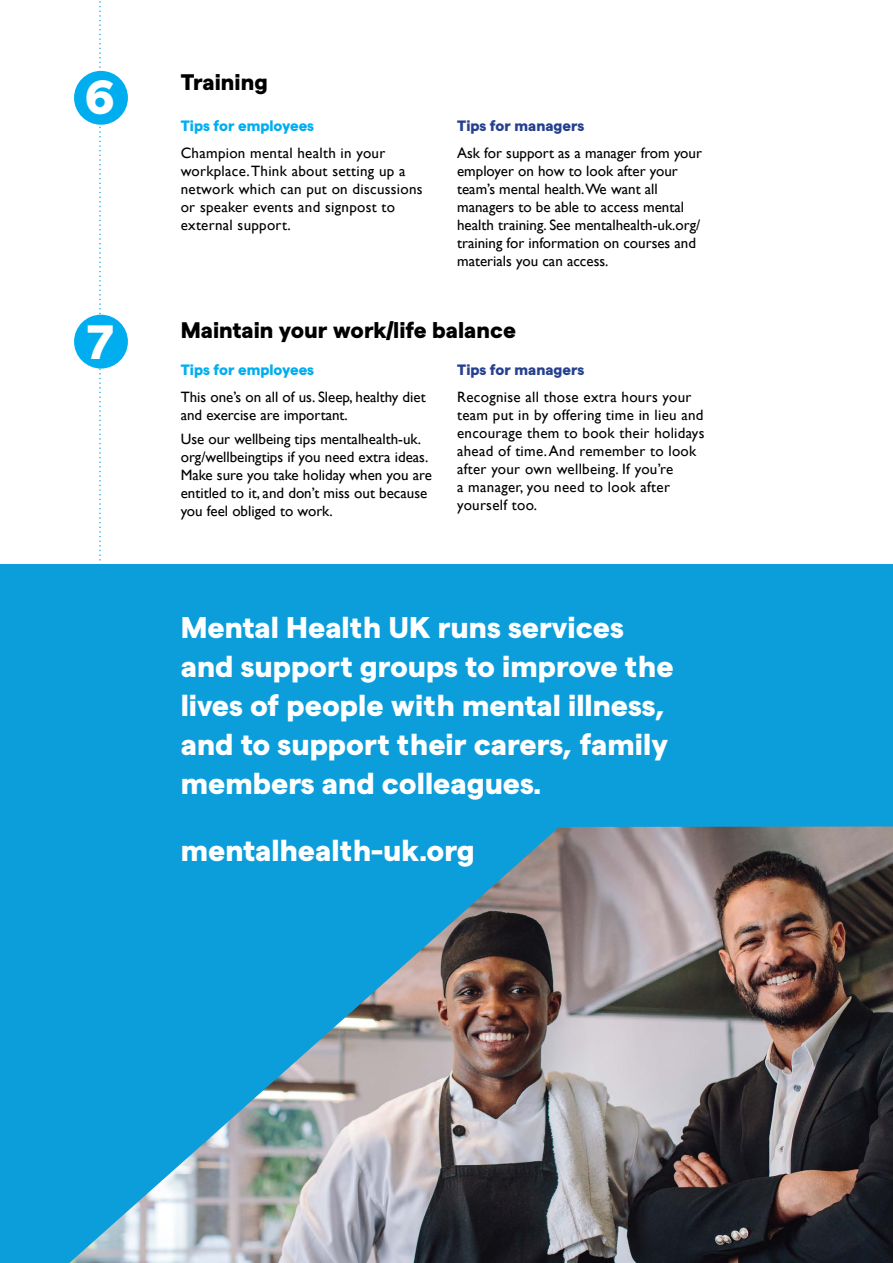
<style>
.page{position:relative;width:893px;height:1263px;background:#fff}
.page>*{position:absolute;margin:0;border:0;box-sizing:border-box;transform-origin:0 0}
.t1{font:800 48px "Matter SQTRIAL";color:#fff}
.t2{font:800 30px/39px "Matter SQTRIAL";color:#fff}
.t3{font:800 22.5px "Matter SQTRIAL";color:#000}
.t4{font:15px/18px "Gill Sans";color:#000}
.t5{font:15px/18px "Gill Sans";letter-spacing:.02em;color:#000}
.t6{font:800 15px "Matter SQTRIAL";color:#00aeef}
.t7{font:800 15px "Matter SQTRIAL";color:#25408f}
.s1{font-family:"Gill Sans"}
</style>
<div class="page">
<svg style="left:99px;top:1px;width:2px;height:563px"></svg>
<div style="left:74px;top:71px;width:54px;height:54px;background:#00aeef;border-radius:50%"></div>
<div style="left:74px;top:315px;width:54px;height:54px;background:#00aeef;border-radius:50%"></div>
<div style="left:0;top:564px;width:893px;height:699px;background:#0c9eda"></div>
<img style="left:69px;top:826px;width:824px;height:437px">
<h1 class="t1" style="left:85px;top:79px;width:32px">6</h1>
<h3 class="t3" style="left:181px;top:74px;width:89px">Training</h3>
<p class="t6" style="left:181px;top:120px;width:135px">Tips for employees</p>
<p class="t5" style="left:181px;top:144px;width:243px">Champion mental health in your workplace. Think about setting up a network which can put on discussions or speaker events and signpost to external support.</p>
<p class="t7" style="left:457px;top:120px;width:129px">Tips for managers</p>
<p class="t4" style="left:457px;top:144px;width:246px">Ask for support as a manager from your employer on how to look after your team’s mental health.We want all managers to be able to access mental health training. See mentalhealth-uk.org/ training for information on courses and materials you can access.</p>
<h1 class="t1" style="left:87px;top:324px;width:29px">7</h1>
<h3 class="t3" style="left:181px;top:322px;width:337px">Maintain your work<span class="s1">/</span>life balance</h3>
<p class="t6" style="left:181px;top:364px;width:135px">Tips for employees</p>
<p class="t4" style="left:181px;top:388px;width:247px">This one’s on all of us. Sleep, healthy diet and exercise are important.</p>
<p class="t4" style="left:181px;top:430px;width:253px">Use our wellbeing tips mentalhealth-uk. org/wellbeingtips if you need extra ideas.<br>Make sure you take holiday when you are entitled to it, and don’t miss out because you feel obliged to work.</p>
<p class="t7" style="left:457px;top:364px;width:129px">Tips for managers</p>
<p class="t5" style="left:457px;top:388px;width:249px">Recognise all those extra hours your team put in by offering time in lieu and encourage them to book their holidays ahead of time. And remember to look after your own wellbeing. If you’re<br>a manager, you need to look after yourself too.</p>
<h2 class="t2" style="left:181px;top:610px;width:494px">Mental Health UK runs services and support groups to improve the lives of people with mental illness, and to support their carers, family members and colleagues.</h2>
<h2 class="t2" style="left:181px;top:834px;width:295px">mentalhealth-uk.org</h2>
</div>
